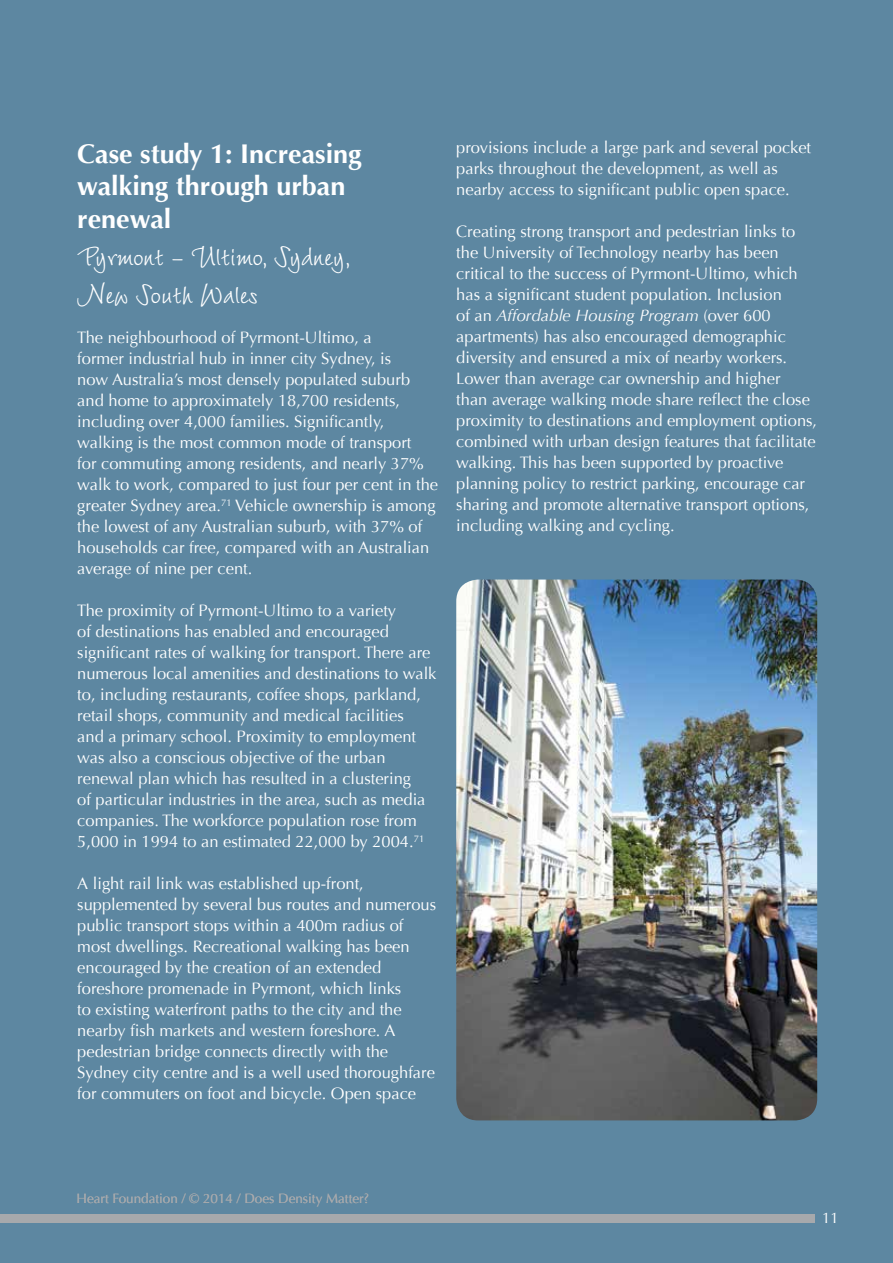
<style>
.page{position:relative;width:893px;height:1263px;background:#5d87a1}
.page>*{position:absolute;margin:0;border:0;box-sizing:border-box;transform-origin:0 0}
.t1{font:39px/37.5px "Wiesbaden Swing";color:#fff}
.t2{font:700 27px/32.4px "Optima";color:#fff}
.t3{font:16.5px/21px "Optima";color:#fff}
.t4{font:15px "Optima";color:#fff}
.t5{font:13.5px "Optima";color:#a7a9ac}
.s1{font-style:italic}
</style>
<div class="page">
<img style="left:456px;top:579px;width:361px;height:541px">
<div style="left:0;top:1214px;width:814px;height:8px;background:#a7a9ac"></div>
<h2 class="t2" style="left:77px;top:138px;width:286px">Case study 1: Increasing walking through urban renewal</h2>
<h1 class="t1" style="left:77px;top:237px;width:276px">Pyrmont - Ultimo, Sydney,<br>New South Wales</h1>
<p class="t3" style="left:77px;top:327px;width:362px">The neighbourhood of Pyrmont-Ultimo, a<br>former industrial hub in inner city Sydney, is<br>now Australia’s most densely populated suburb and home to approximately 18,700 residents, including over 4,000 families. Significantly, walking is the most common mode of transport<br>for commuting among residents, and nearly 37% walk to work, compared to just four per cent in the greater Sydney area.<sup>71</sup> Vehicle ownership is among the lowest of any Australian suburb, with 37% of households car free, compared with an Australian average of nine per cent.</p>
<p class="t3" style="left:77px;top:600px;width:361px">The proximity of Pyrmont-Ultimo to a variety<br>of destinations has enabled and encouraged significant rates of walking for transport. There are numerous local amenities and destinations to walk to, including restaurants, coffee shops, parkland, retail shops, community and medical facilities<br>and a primary school. Proximity to employment was also a conscious objective of the urban renewal plan which has resulted in a clustering<br>of particular industries in the area, such as media companies. The workforce population rose from 5,000 in 1994 to an estimated 22,000 by 2004.<sup>71</sup></p>
<p class="t3" style="left:77px;top:873px;width:360px">A light rail link was established up-front, supplemented by several bus routes and numerous public transport stops within a 400m radius of most dwellings. Recreational walking has been encouraged by the creation of an extended foreshore promenade in Pyrmont, which links<br>to existing waterfront paths to the city and the nearby fish markets and western foreshore. A pedestrian bridge connects directly with the Sydney city centre and is a well used thoroughfare for commuters on foot and bicycle. Open space</p>
<p class="t3" style="left:456px;top:137px;width:356px">provisions include a large park and several pocket parks throughout the development, as well as nearby access to significant public open space.</p>
<p class="t3" style="left:456px;top:221px;width:362px">Creating strong transport and pedestrian links to the University of Technology nearby has been critical to the success of Pyrmont-Ultimo, which has a significant student population. Inclusion<br>of an <span class="s1">Affordable Housing Program</span> (over 600 apartments) has also encouraged demographic diversity and ensured a mix of nearby workers.<br>Lower than average car ownership and higher<br>than average walking mode share reflect the close proximity to destinations and employment options, combined with urban design features that facilitate walking. This has been supported by proactive planning policy to restrict parking, encourage car sharing and promote alternative transport options, including walking and cycling.</p>
<p class="t5" style="left:77px;top:1190px;width:294px">Heart Foundation / © 2014 / Does Density Matter?</p>
<p class="t4" style="left:822px;top:1209px;width:18px">11</p>
</div>
